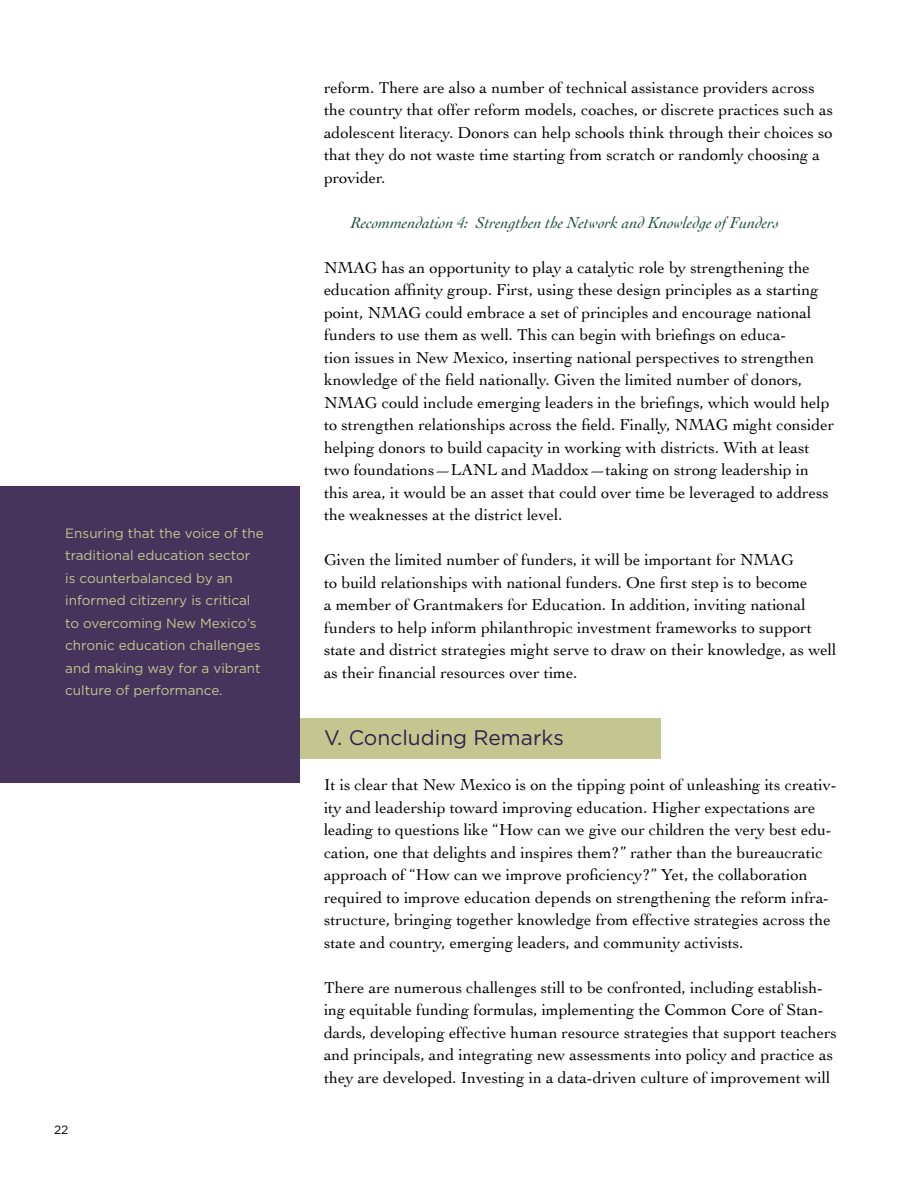
<style>
.page{position:relative;width:918px;height:1188px;background:#fff}
.page>*{position:absolute;margin:0;border:0;box-sizing:border-box;transform-origin:0 0}
.t1{font:21px "Gotham";color:#321e4e}
.t2{font:16.5px/22.5px "Cochin";color:#000}
.t3{font:italic 16.5px "Cochin";color:#1d4e41}
.t4{font:13.5px/22.5px "Gotham";color:#c4c68f}
.t5{font:12px "Gotham";color:#000}
</style>
<div class="page">
<div style="left:279px;top:718px;width:381px;height:41px;background:#c4c68f"></div>
<div style="left:0;top:486px;width:299px;height:297px;background:#46345c"></div>
<p class="t4" style="left:65px;top:521px;width:200px">Ensuring that the voice of the traditional education sector is counterbalanced by an informed citizenry is critical to overcoming New Mexico’s chronic education challenges and making way for a vibrant culture of performance.</p>
<p class="t5" style="left:54px;top:1123px;width:16px">22</p>
<p class="t2" style="left:324px;top:76px;width:511px">reform. There are also a number of technical assistance providers across the country that offer reform models, coaches, or discrete practices such as adolescent literacy. Donors can help schools think through their choices so that they do not waste time starting from scratch or randomly choosing a provider.</p>
<p class="t3" style="left:351px;top:213px;width:430px">Recommendation 4: Strengthen the Network and Knowledge of Funders</p>
<p class="t2" style="left:324px;top:256px;width:15px">NMAG</p>
<p class="t2" style="left:324px;top:256px;width:496px;text-indent:58px">has an opportunity to play a catalytic role by strengthening the education affinity group. First, using these design principles as a starting point, NMAG</p>
<p class="t2" style="left:324px;top:301px;width:492px;text-indent:102px">could embrace a set of principles and encourage national funders to use them as well. This can begin with briefings on educa&shy;tion issues in New Mexico, inserting national perspectives to strengthen knowledge of the field nationally. Given the limited number of donors, NMAG</p>
<p class="t2" style="left:324px;top:391px;width:507px;text-indent:58px">could include emerging leaders in the briefings, which would help to strengthen relationships across the field. Finally, NMAG</p>
<p class="t2" style="left:324px;top:414px;width:512px;text-indent:409px">might consider helping donors to build capacity in working with districts. With at least two foundations—LANL</p>
<p class="t2" style="left:324px;top:459px;width:506px;text-indent:178px">and Maddox—taking on strong leadership in this area, it would be an asset that could over time be leveraged to address the weaknesses at the district level.</p>
<p class="t2" style="left:324px;top:549px;width:514px">Given the limited number of funders, it will be important for NMAG<br>to build relationships with national funders. One first step is to become<br>a member of Grantmakers for Education. In addition, inviting national funders to help inform philanthropic investment frameworks to support state and district strategies might serve to draw on their knowledge, as well as their financial resources over time.</p>
<p class="t1" style="left:324px;top:726px;width:242px">V. Concluding Remarks</p>
<p class="t2" style="left:324px;top:774px;width:514px">It is clear that New Mexico is on the tipping point of unleashing its creativ&shy;ity and leadership toward improving education. Higher expectations are leading to questions like “How can we give our children the very best edu&shy;cation, one that delights and inspires them?” rather than the bureaucratic approach of “How can we improve proficiency?” Yet, the collaboration required to improve education depends on strengthening the reform infra&shy;structure, bringing together knowledge from effective strategies across the state and country, emerging leaders, and community activists.</p>
<p class="t2" style="left:324px;top:976px;width:515px">There are numerous challenges still to be confronted, including establish&shy;ing equitable funding formulas, implementing the Common Core of Stan&shy;dards, developing effective human resource strategies that support teachers and principals, and integrating new assessments into policy and practice as they are developed. Investing in a data-driven culture of improvement will</p>
</div>
